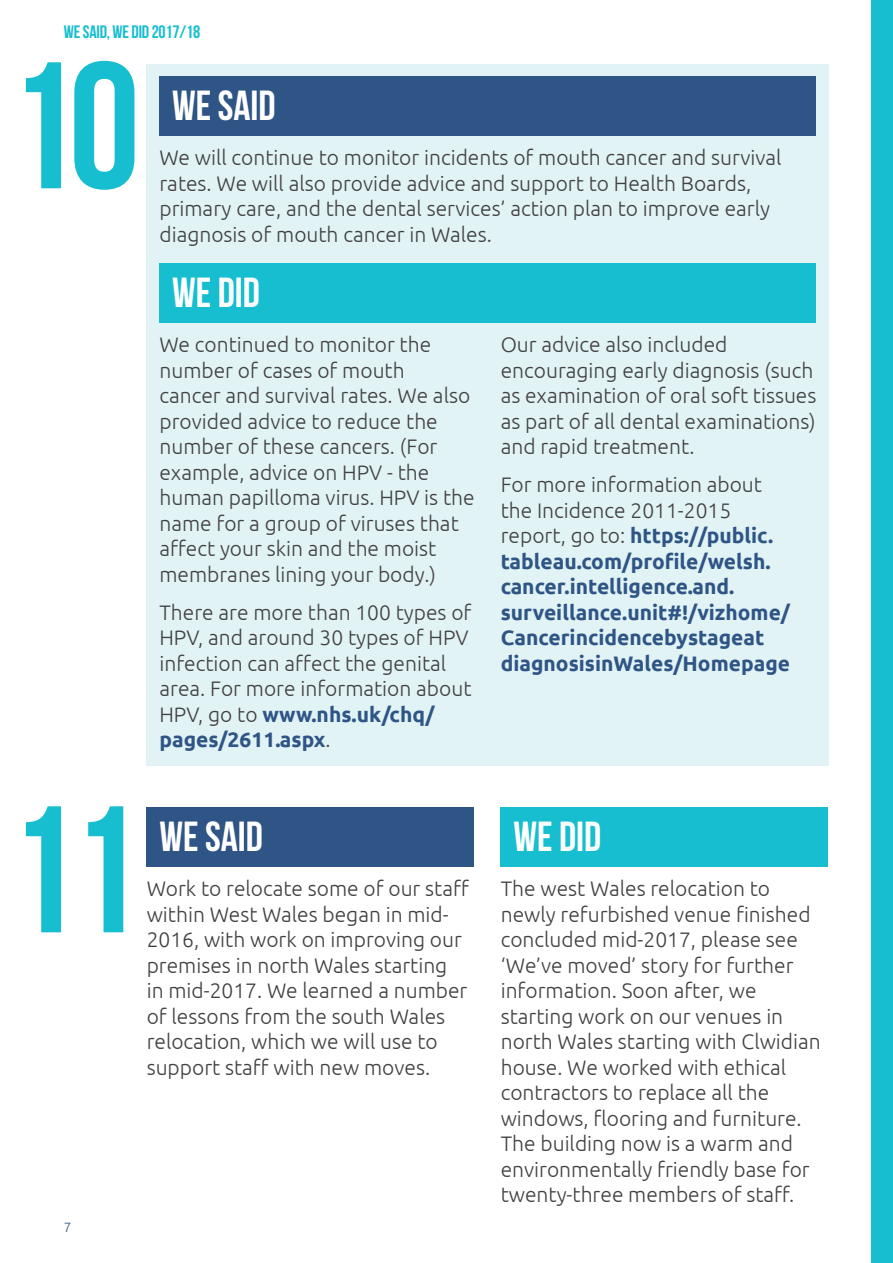
<style>
.page{position:relative;width:893px;height:1263px;background:#fff}
.page>*{position:absolute;margin:0;border:0;box-sizing:border-box;transform-origin:0 0}
.t1{font:700 180px "Bebas Neue";color:#16becf}
.t2{font:700 42px "Bebas Neue";color:#fff}
.t3{font:300 21px/25.5px "Ubuntu";color:#414042}
.t4{font:700 21px/25.5px "Ubuntu";color:#2f5586}
.t5{font:700 18px "Bebas Neue";letter-spacing:-.01em;color:#16becf}
.t6{font:300 13.5px "Ubuntu";color:#2f5586}
.s1{font-weight:700;color:#2f5586}
.s2{font-weight:300;color:#414042}
</style>
<div class="page">
<div style="left:147px;top:64px;width:682px;height:701px;background:#e1f3f5"></div>
<div style="left:159px;top:76px;width:657px;height:59px;background:#2f5586"></div>
<div style="left:159px;top:263px;width:657px;height:59px;background:#16becf"></div>
<div style="left:872px;top:0;width:21px;height:1263px;background:#16becf"></div>
<div style="left:147px;top:807px;width:327px;height:59px;background:#2f5586"></div>
<div style="left:501px;top:807px;width:327px;height:59px;background:#16becf"></div>
<p class="t5" style="left:64px;top:22px;width:138px">WE SAID, WE DID 2017/18</p>
<h1 class="t1" style="left:6px;top:27px;width:135px">10</h1>
<h2 class="t2" style="left:172px;top:83px;width:105px">WE SAID</h2>
<p class="t3" style="left:159px;top:144px;width:624px">We will continue to monitor incidents of mouth cancer and survival rates. We will also provide advice and support to Health Boards, primary care, and the dental services’ action plan to improve early diagnosis of mouth cancer in Wales.</p>
<h2 class="t2" style="left:172px;top:270px;width:89px">WE DID</h2>
<p class="t3" style="left:159px;top:331px;width:317px">We continued to monitor the number of cases of mouth<br>cancer and survival rates. We also provided advice to reduce the number of these cancers. (For example, advice on HPV - the human papilloma virus. HPV is the name for a group of viruses that affect your skin and the moist membranes lining your body.)</p>
<p class="t3" style="left:159px;top:599px;width:313px">There are more than 100 types of<br>HPV, and around 30 types of HPV infection can affect the genital area. For more information about<br>HPV, go to <span class="s1">www.nhs.uk/chq/ pages/2611.aspx</span>.</p>
<p class="t3" style="left:501px;top:331px;width:317px">Our advice also included encouraging early diagnosis (such as examination of oral soft tissues as part of all dental examinations) and rapid treatment.</p>
<p class="t4" style="left:501px;top:472px;width:291px"><span class="s2">For more information about the Incidence 2011-2015 report, go to:</span> https://public. tableau.com/profile/welsh. cancer.intelligence.and. surveillance.unit#!/vizhome/<br>Cancerincidencebystageat diagnosisinWales/Homepage</p>
<h1 class="t1" style="left:6px;top:771px;width:135px">11</h1>
<h2 class="t2" style="left:159px;top:814px;width:105px">WE SAID</h2>
<p class="t3" style="left:147px;top:875px;width:324px">Work to relocate some of our staff within West Wales began in mid-<br>2016, with work on improving our premises in north Wales starting in mid-2017. We learned a number of lessons from the south Wales relocation, which we will use to support staff with new moves.</p>
<p class="t6" style="left:64px;top:1219px;width:9px">7</p>
<h2 class="t2" style="left:513px;top:814px;width:89px">WE DID</h2>
<p class="t3" style="left:501px;top:875px;width:322px">The west Wales relocation to newly refurbished venue finished concluded mid-2017, please see ‘We’ve moved’ story for further information. Soon after, we starting work on our venues in north Wales starting with Clwidian house. We worked with ethical contractors to replace all the windows, flooring and furniture.<br>The building now is a warm and environmentally friendly base for twenty-three members of staff.</p>
</div>
